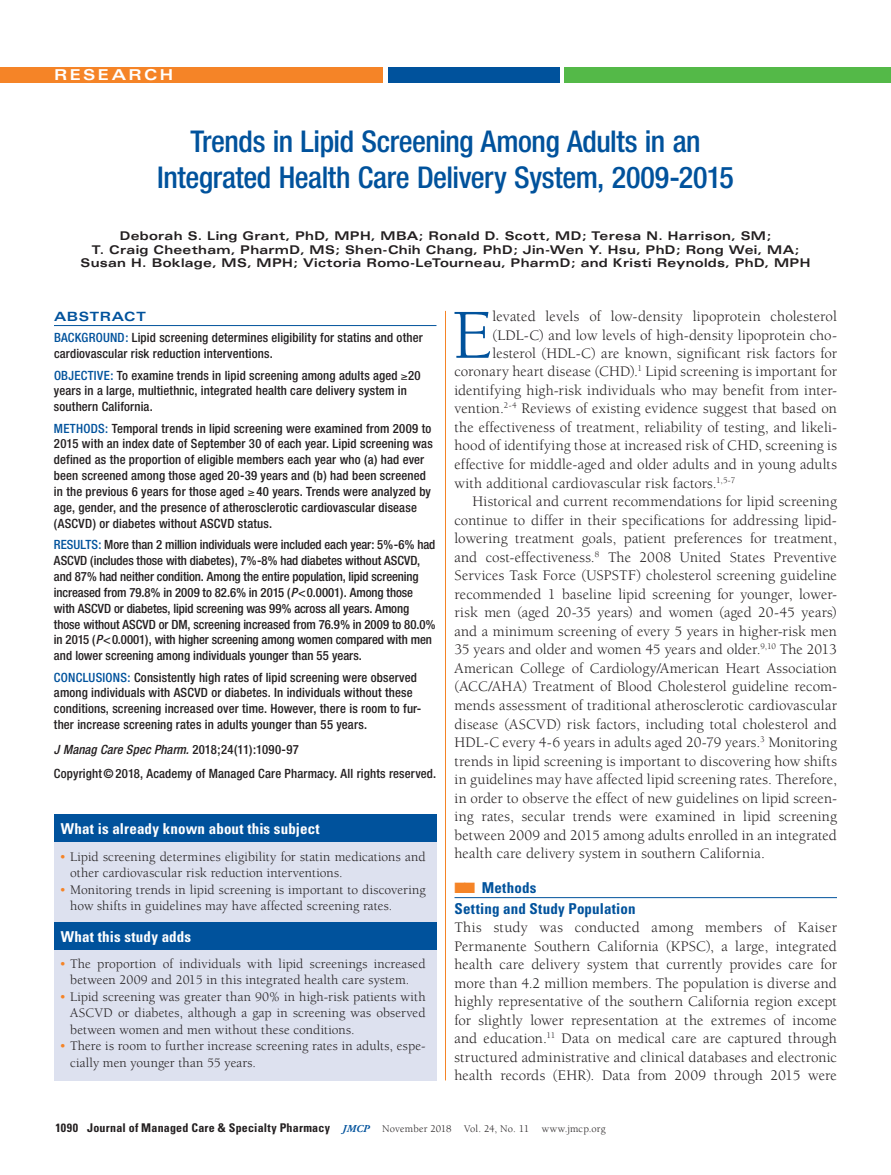
<style>
.page{position:relative;width:891px;height:1175px;background:#fff}
.page>*{position:absolute;margin:0;border:0;box-sizing:border-box;transform-origin:0 0}
.t1{font:72.15px "Berkeley Pro";color:#00529c}
.t2{font:500 condensed 30px/36px "Helvetica Neue";letter-spacing:-.015em;color:#00529c;text-align:center}
.t3{font:15px/18.6px "Berkeley Pro";letter-spacing:.005em;color:#231f20;text-align:justify}
.t4{font:700 condensed 15px "Univers";letter-spacing:.01em;color:#fff}
.t5{font:700 condensed 15px/20.4px "Univers";letter-spacing:.01em;color:#00529c}
.t6{font:700 expanded 15px "Univers";letter-spacing:.16em;color:#fff}
.t7{font:13.5px/16.5px "Berkeley Pro";letter-spacing:.005em;color:#231f20}
.t8{font:500 condensed 12.75px/15.9px "Helvetica Neue";letter-spacing:.01em;color:#231f20}
.t9{font:500 condensed 12.75px/15.9px "Helvetica Neue";letter-spacing:-.01em;color:#231f20}
.t10{font:700 expanded 12.75px "Univers";letter-spacing:.045em;color:#00529c}
.t11{font:700 expanded 12px/13.5px "Univers";letter-spacing:.02em;color:#231f20;text-align:center}
.t12{font:700 condensed 12px "Univers";letter-spacing:.015em;color:#231f20}
.s1{color:#00529c}
.s2{font-style:italic}
.s3{color:#f58427}
.s4{font-family:"Adobe Garamond Pro";font-style:italic;font-stretch:normal;font-size:10.5px;color:#00529c}
.s5{font-family:"Berkeley Pro";font-weight:400;font-stretch:normal;font-size:10.5px}
</style>
<div class="page">
<hr style="left:54px;top:325px;width:382px;height:1px;background:#00529c">
<hr style="left:445px;top:311px;width:1px;height:769px;background:#f58427">
<div style="left:0;top:67px;width:383px;height:15px;background:#f58427"></div>
<div style="left:388px;top:67px;width:172px;height:15px;background:#00529c"></div>
<div style="left:565px;top:67px;width:326px;height:16px;background:#54b948"></div>
<hr style="left:455px;top:897px;width:382px;height:1px;background:#00529c">
<div style="left:54px;top:832px;width:382px;height:95px;background:#dde1ef"></div>
<div style="left:54px;top:814px;width:382px;height:27px;background:#00529c"></div>
<div style="left:54px;top:932px;width:382px;height:148px;background:#dde1ef"></div>
<div style="left:54px;top:922px;width:382px;height:27px;background:#00529c"></div>
<p class="t6" style="left:54px;top:66px;width:121px">RESEARCH</p>
<h2 class="t2" style="left:157px;top:123px;width:578px">Trends in Lipid Screening Among Adults in an<br>Integrated Health Care Delivery System, 2009-2015</h2>
<p class="t11" style="left:81px;top:229px;width:731px">Deborah S. Ling Grant, PhD, MPH, MBA; Ronald D. Scott, MD; Teresa N. Harrison, SM;<br>T. Craig Cheetham, PharmD, MS; Shen-Chih Chang, PhD; Jin-Wen Y. Hsu, PhD; Rong Wei, MA;<br>Susan H. Boklage, MS, MPH; Victoria Romo-LeTourneau, PharmD; and Kristi Reynolds, PhD, MPH</p>
<p class="t10" style="left:54px;top:309px;width:93px">ABSTRACT</p>
<p class="t8" style="left:54px;top:330px;width:370px"><span class="s1">BACKGROUND:</span> Lipid screening determines eligibility for statins and other cardiovascular risk reduction interventions.</p>
<p class="t8" style="left:54px;top:367px;width:368px"><span class="s1">OBJECTIVE:</span> To examine trends in lipid screening among adults aged ≥20 years in a large, multiethnic, integrated health care delivery system in southern California.</p>
<p class="t8" style="left:54px;top:420px;width:380px"><span class="s1">METHODS:</span> Temporal trends in lipid screening were examined from 2009 to 2015 with an index date of September 30 of each year. Lipid screening was defined as the proportion of eligible members each year who (a) had ever been screened among those aged 20-39 years and (b) had been screened in the previous 6 years for those aged ≥40 years. Trends were analyzed by age, gender, and the presence of atherosclerotic cardiovascular disease (ASCVD) or diabetes without ASCVD status.</p>
<p class="t9" style="left:54px;top:536px;width:383px"><span class="s1">RESULTS:</span> More than 2 million individuals were included each year: 5%-6% had ASCVD (includes those with diabetes), 7%-8% had diabetes without ASCVD, and 87% had neither condition. Among the entire population, lipid screening increased from 79.8% in 2009 to 82.6% in 2015 (<span class="s2">P</span>&lt;0.0001). Among those with ASCVD or diabetes, lipid screening was 99% across all years. Among those without ASCVD or DM, screening increased from 76.9% in 2009 to 80.0% in 2015 (<span class="s2">P</span>&lt;0.0001), with higher screening among women compared with men and lower screening among individuals younger than 55 years.</p>
<p class="t8" style="left:54px;top:669px;width:369px"><span class="s1">CONCLUSIONS:</span> Consistently high rates of lipid screening were observed among individuals with ASCVD or diabetes. In individuals without these conditions, screening increased over time. However, there is room to fur&shy;ther increase screening rates in adults younger than 55 years.</p>
<p class="t8" style="left:54px;top:736px;width:384px;line-height:24.3px"><span class="s2">J Manag Care Spec Pharm.</span> 2018;24(11):1090-97<br>Copyright©2018, Academy of Managed Care Pharmacy. All rights reserved.</p>
<p class="t4" style="left:61px;top:819px;width:261px">What is already known about this subject</p>
<p class="t7" style="left:70px;top:848px;width:357px;text-indent:-11px"><span class="s3">•</span> Lipid screening determines eligibility for statin medications and other cardiovascular risk reduction interventions.</p>
<p class="t7" style="left:70px;top:881px;width:357px;text-indent:-11px"><span class="s3">•</span> Monitoring trends in lipid screening is important to discovering how shifts in guidelines may have affected screening rates.</p>
<p class="t4" style="left:61px;top:927px;width:132px">What this study adds</p>
<p class="t7" style="left:59px;top:955px;width:368px;text-align:center"><span class="s3">•</span> The proportion of individuals with lipid screenings increased between 2009 and 2015 in this integrated health care system.</p>
<p class="t7" style="left:70px;top:988px;width:357px;text-align:justify;text-indent:-11px"><span class="s3">•</span> Lipid screening was greater than 90% in high-risk patients with ASCVD or diabetes, although a gap in screening was observed between women and men without these conditions.</p>
<p class="t7" style="left:70px;top:1038px;width:357px;text-indent:-11px"><span class="s3">•</span> There is room to further increase screening rates in adults, espe&shy;cially men younger than 55 years.</p>
<h1 class="t1" style="left:452px;top:295px;width:42px">E</h1>
<p class="t3" style="left:493px;top:307px;width:346px">levated levels of low-density lipoprotein cholesterol</p>
<p class="t3" style="left:493px;top:326px;width:346px">(LDL-C) and low levels of high-density lipoprotein cho-</p>
<p class="t3" style="left:493px;top:344px;width:346px">lesterol (HDL-C) are known, significant risk factors for</p>
<p class="t3" style="left:455px;top:362px;width:384px">coronary heart disease (CHD).<sup>1</sup> Lipid screening is important for</p>
<p class="t3" style="left:455px;top:381px;width:384px">identifying high-risk individuals who may benefit from inter-</p>
<p class="t3" style="left:455px;top:399px;width:384px">vention.<sup>2-4</sup> Reviews of existing evidence suggest that based on</p>
<p class="t3" style="left:455px;top:418px;width:384px">the effectiveness of treatment, reliability of testing, and likeli-</p>
<p class="t3" style="left:455px;top:436px;width:384px">hood of identifying those at increased risk of CHD, screening is</p>
<p class="t3" style="left:455px;top:455px;width:384px">effective for middle-aged and older adults and in young adults</p>
<p class="t3" style="left:455px;top:473px;width:282px">with additional cardiovascular risk factors.<sup>1,5-7</sup></p>
<p class="t3" style="left:473px;top:492px;width:366px">Historical and current recommendations for lipid screening</p>
<p class="t3" style="left:455px;top:511px;width:384px">continue to differ in their specifications for addressing lipid-</p>
<p class="t3" style="left:455px;top:529px;width:384px">lowering treatment goals, patient preferences for treatment,</p>
<p class="t3" style="left:455px;top:548px;width:384px">and cost-effectiveness.<sup>8</sup> The 2008 United States Preventive</p>
<p class="t3" style="left:455px;top:566px;width:384px">Services Task Force (USPSTF) cholesterol screening guideline</p>
<p class="t3" style="left:455px;top:585px;width:384px">recommended 1 baseline lipid screening for younger, lower-</p>
<p class="t3" style="left:455px;top:603px;width:384px">risk men (aged 20-35 years) and women (aged 20-45 years)</p>
<p class="t3" style="left:455px;top:622px;width:384px">and a minimum screening of every 5 years in higher-risk men</p>
<p class="t3" style="left:455px;top:640px;width:384px">35 years and older and women 45 years and older.<sup>9,10</sup> The 2013</p>
<p class="t3" style="left:455px;top:659px;width:384px">American College of Cardiology/American Heart Association</p>
<p class="t3" style="left:455px;top:677px;width:384px">(ACC/AHA) Treatment of Blood Cholesterol guideline recom-</p>
<p class="t3" style="left:455px;top:696px;width:384px">mends assessment of traditional atherosclerotic cardiovascular</p>
<p class="t3" style="left:455px;top:714px;width:384px">disease (ASCVD) risk factors, including total cholesterol and</p>
<p class="t3" style="left:455px;top:733px;width:384px">HDL-C every 4-6 years in adults aged 20-79 years.<sup>3</sup> Monitoring</p>
<p class="t3" style="left:455px;top:751px;width:384px">trends in lipid screening is important to discovering how shifts</p>
<p class="t3" style="left:455px;top:770px;width:384px">in guidelines may have affected lipid screening rates. Therefore,</p>
<p class="t3" style="left:455px;top:789px;width:384px">in order to observe the effect of new guidelines on lipid screen-</p>
<p class="t3" style="left:455px;top:807px;width:384px">ing rates, secular trends were examined in lipid screening</p>
<p class="t3" style="left:455px;top:826px;width:384px">between 2009 and 2015 among adults enrolled in an integrated</p>
<p class="t3" style="left:455px;top:844px;width:312px">health care delivery system in southern California.</p>
<p class="t5" style="left:455px;top:877px;width:182px"><span class="s3">■■</span> Methods<br>Setting and Study Population</p>
<p class="t3" style="left:455px;top:918px;width:384px">This study was conducted among members of Kaiser Permanente Southern California (KPSC), a large, integrated health care delivery system that currently provides care for more than 4.2 million members. The population is diverse and highly representative of the southern California region except for slightly lower representation at the extremes of income and education.<sup>11</sup> Data on medical care are captured through structured administrative and clinical databases and electronic health records (EHR). Data from 2009 through 2015 were</p>
<p class="t12" style="left:56px;top:1120px;width:552px">1090 Journal of Managed Care &amp; Specialty Pharmacy <span class="s4">JMCP</span> <span class="s5">November 2018 Vol. 24, No. 11 www.jmcp.org</span></p>
</div>
